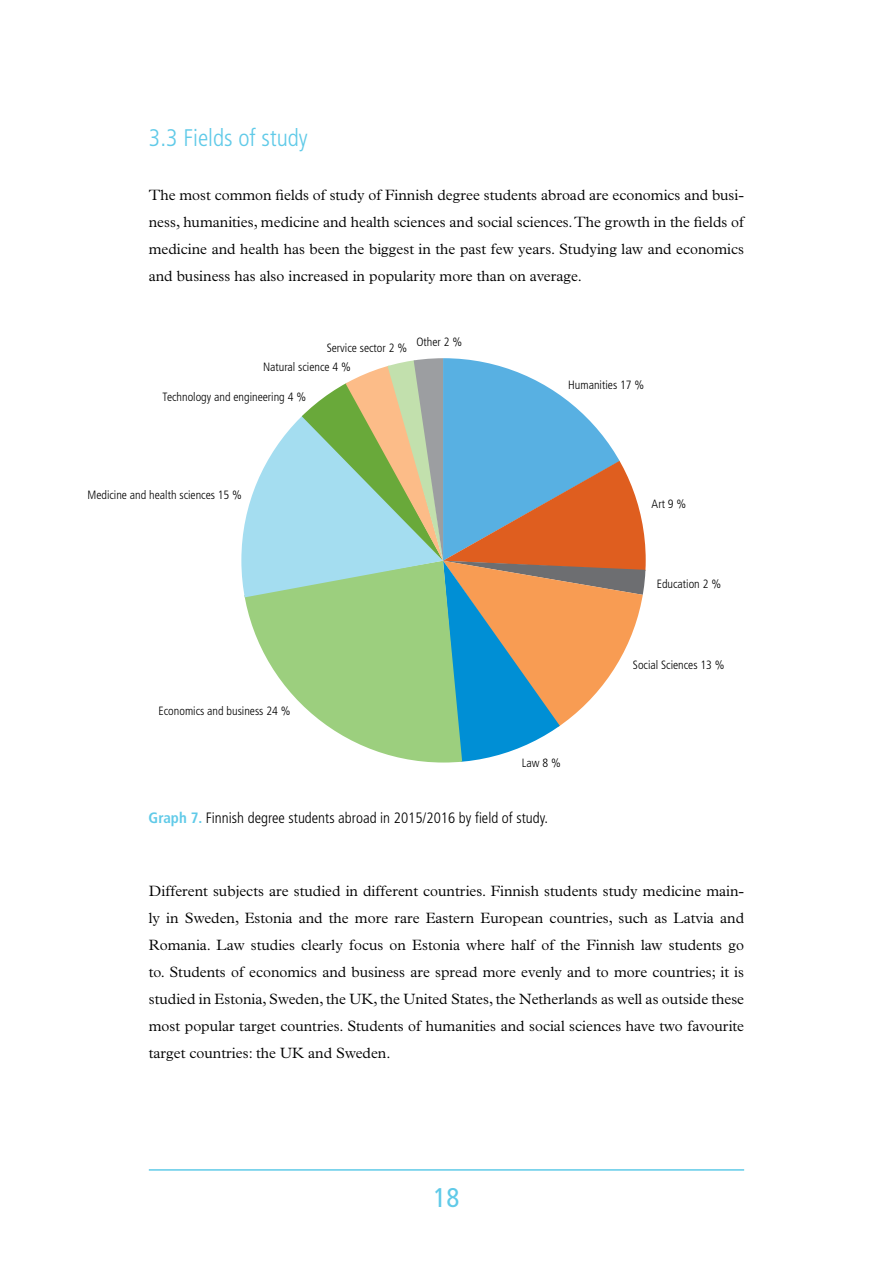
<style>
.page{position:relative;width:893px;height:1263px;background:#fff}
.page>*{position:absolute;margin:0;border:0;box-sizing:border-box;transform-origin:0 0}
.t1{font:condensed 27px "Frutiger LT Std";color:#60cae8}
.t2{font:300 condensed 24px "Frutiger LT Std";color:#60cae8}
.t3{font:300 15px/27px "Plantin";color:#000;text-align:justify}
.t4{font:300 condensed 15px "Frutiger LT Std";color:#000}
.t5{font:300 condensed 12px "Frutiger LT Std";color:#000}
.s1{font-weight:700;color:#60cae8}
</style>
<div class="page">
<hr style="left:149px;top:1169px;width:595px;height:2px;background:#60cae8">
<svg style="left:241px;top:358px;width:405px;height:404px"></svg>
<h2 class="t2" style="left:149px;top:124px;width:160px">3.3 Fields of study</h2>
<p class="t3" style="left:149px;top:181px;width:597px">The most common fields of study of Finnish degree students abroad are economics and busi&shy;ness, humanities, medicine and health sciences and social sciences. The growth in the fields of medicine and health has been the biggest in the past few years. Studying law and economics and business has also increased in popularity more than on average.</p>
<p class="t5" style="left:327px;top:341px;width:82px">Service sector 2 %</p>
<p class="t5" style="left:263px;top:360px;width:89px">Natural science 4 %</p>
<p class="t5" style="left:163px;top:390px;width:145px">Technology and engineering 4 %</p>
<p class="t5" style="left:416px;top:335px;width:47px">Other 2 %</p>
<p class="t5" style="left:568px;top:378px;width:77px">Humanities 17 %</p>
<p class="t5" style="left:87px;top:488px;width:156px">Medicine and health sciences 15 %</p>
<p class="t5" style="left:159px;top:704px;width:133px">Economics and business 24 %</p>
<p class="t5" style="left:522px;top:756px;width:41px">Law 8 %</p>
<p class="t4" style="left:149px;top:810px;width:401px"><span class="s1">Graph 7.</span> Finnish degree students abroad in 2015/2016 by field of study.</p>
<p class="t5" style="left:652px;top:497px;width:36px">Art 9 %</p>
<p class="t5" style="left:657px;top:577px;width:66px">Education 2 %</p>
<p class="t5" style="left:633px;top:658px;width:93px">Social Sciences 13 %</p>
<p class="t3" style="left:149px;top:877px;width:597px">Different subjects are studied in different countries. Finnish students study medicine main&shy;ly in Sweden, Estonia and the more rare Eastern European countries, such as Latvia and Romania. Law studies clearly focus on Estonia where half of the Finnish law students go to. Students of economics and business are spread more evenly and to more countries; it is studied in Estonia, Sweden, the UK, the United States, the Netherlands as well as outside these most popular target countries. Students of humanities and social sciences have two favourite target countries: the UK and Sweden.</p>
<h1 class="t1" style="left:433px;top:1182px;width:27px">18</h1>
</div>
